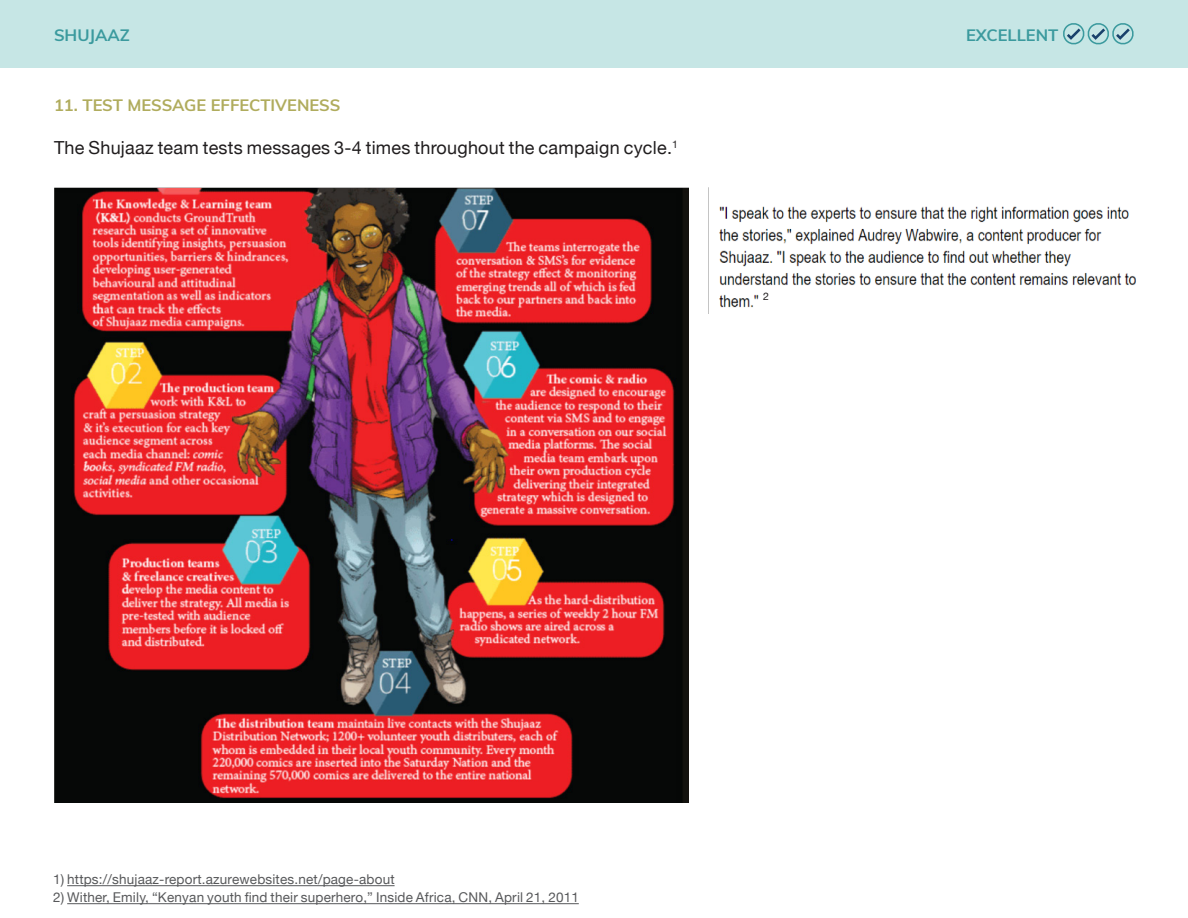
<style>
.page{position:relative;width:1188px;height:918px;background:#fff}
.page>*{position:absolute;margin:0;border:0;box-sizing:border-box;transform-origin:0 0}
.body{font:18px "Helvetica Neue";letter-spacing:.015em;color:#201d1e}
.best_practice_header{font:700 16.5px "Muli";color:#b0ac5d}
.t1{font:700 16.5px "Muli";color:#3b9a9e}
.citation{font:13.5px "Helvetica Neue";letter-spacing:.015em;color:#57585a}
.body-2{font:10.5px "Helvetica Neue";color:#201d1e}
</style>
<div class="page">
<div style="left:0;top:0;width:1188px;height:68px;background:#c6e6e5"></div>
<svg style="left:1063px;top:23px;width:71px;height:22px"></svg>
<hr style="left:67px;top:885px;width:328px;height:1px;background:#57585a">
<hr style="left:67px;top:903px;width:512px;height:1px;background:#57585a">
<img style="left:54px;top:188px;width:634px;height:615px">
<img style="left:719px;top:206px;width:418px;height:102px">
<p class="t1" style="left:54px;top:23px;width:77px">SHUJAAZ</p>
<p class="t1" style="left:966px;top:23px;width:94px">EXCELLENT</p>
<p class="best_practice_header" style="left:54px;top:93px;width:288px">11. TEST MESSAGE EFFECTIVENESS</p>
<p class="body" style="left:54px;top:135px;width:626px">The Shujaaz team tests messages 3-4 times throughout the campaign cycle.<sup>1</sup></p>
<p class="body-2" style="left:763px;top:289px;width:7px">2</p>
<p class="citation" style="left:53px;top:870px;width:343px">1) https://shujaaz-report.azurewebsites.net/page-about</p>
<p class="citation" style="left:53px;top:888px;width:527px">2) Wither, Emily, “Kenyan youth find their superhero,” Inside Africa, CNN, April 21, 2011</p>
</div>
